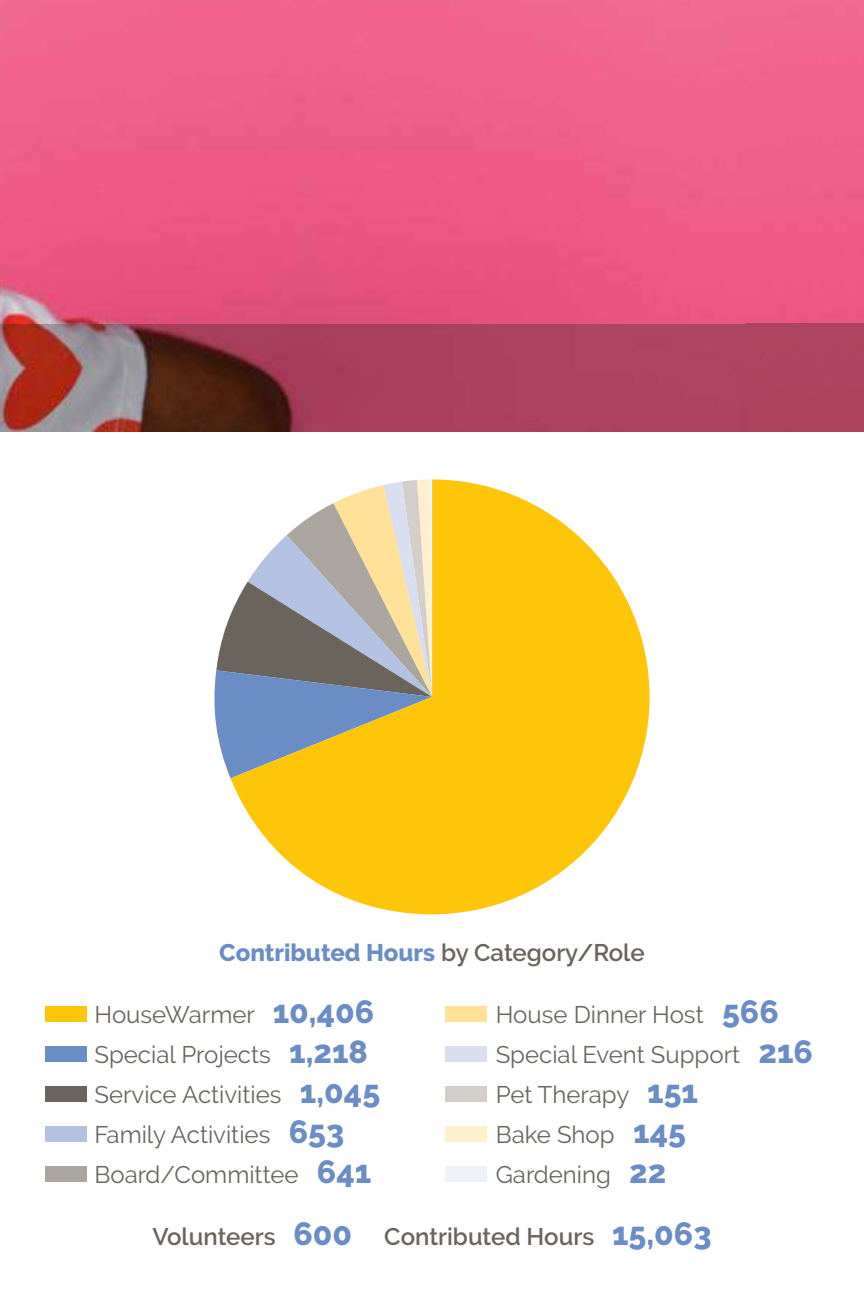
<style>
.page{position:relative;width:864px;height:1296px;background:#fff}
.page>*{position:absolute;margin:0;border:0;box-sizing:border-box;transform-origin:0 0}
.t1{font:24px/40px "Raleway";color:#6a645d}
.t2{font:600 24px "Raleway";color:#6a645d}
.t3{font:800 24px "Raleway";color:#6b8dc6}
.s1{font-weight:600;color:#6a645d}
.s2{font-weight:800;font-size:32px;color:#6b8dc6}
</style>
<div class="page">
<svg style="left:214px;top:616px;width:16px;height:161px"></svg>
<svg style="left:230px;top:479px;width:420px;height:435px;fill:#fec509"></svg>
<img style="left:0;top:0;width:864px;height:324px">
<img style="left:0;top:324px;width:864px;height:108px">
<div style="left:45px;top:1006px;width:41px;height:16px;background:#fec509"></div>
<div style="left:446px;top:1006px;width:41px;height:16px;background:#ffe298"></div>
<div style="left:45px;top:1046px;width:41px;height:16px;background:#6b8dc6"></div>
<div style="left:446px;top:1046px;width:41px;height:16px;background:#d9def1"></div>
<div style="left:45px;top:1086px;width:41px;height:16px;background:#6a645d"></div>
<div style="left:446px;top:1086px;width:41px;height:16px;background:#d3ceca"></div>
<div style="left:45px;top:1126px;width:41px;height:16px;background:#b3c1e3"></div>
<div style="left:446px;top:1126px;width:41px;height:16px;background:#fff0cb"></div>
<div style="left:45px;top:1166px;width:41px;height:16px;background:#aba59f"></div>
<div style="left:446px;top:1166px;width:41px;height:16px;background:#f0f2fa"></div>
<p class="t3" style="left:219px;top:941px;width:427px">Contributed Hours <span class="s1">by Category/Role</span></p>
<p class="t1" style="left:94px;top:996px;width:287px">HouseWarmer <span class="s2">10,406<br></span>Special Projects <span class="s2">1,218<br></span>Service Activities <span class="s2">1,045<br></span>Family Activities <span class="s2">653<br></span>Board/Committee <span class="s2">641</span></p>
<p class="t1" style="left:496px;top:996px;width:319px">House Dinner Host <span class="s2">566<br></span>Special Event Support <span class="s2">216<br></span>Pet Therapy <span class="s2">151<br></span>Bake Shop <span class="s2">145<br></span>Gardening <span class="s2">22</span></p>
<p class="t2" style="left:152px;top:1227px;width:201px">Volunteers <span class="s2">600</span></p>
<p class="t2" style="left:384px;top:1227px;width:329px">Contributed Hours <span class="s2">15,063</span></p>
</div>
